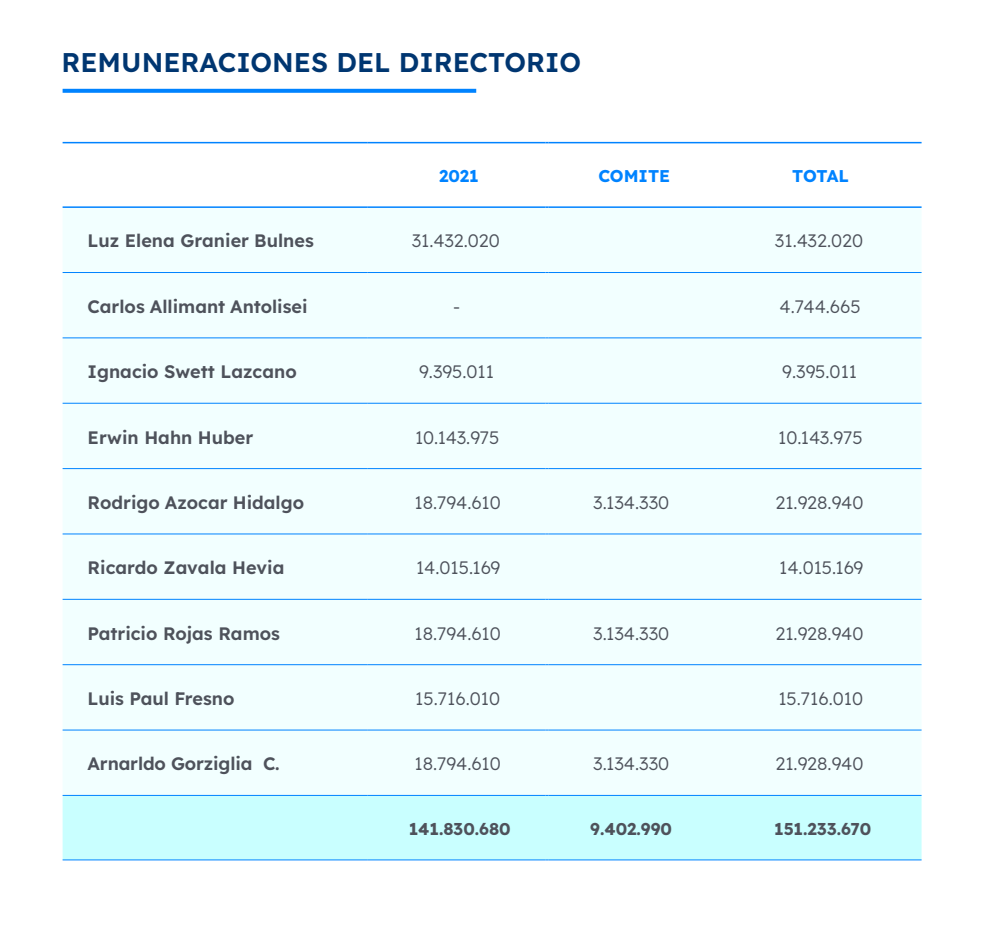
<style>
.page{position:relative;width:982px;height:927px;background:#fff}
.page>*{position:absolute;margin:0;border:0;box-sizing:border-box;transform-origin:0 0}
.t1{font:27px "Lexend";color:#003671}
.t2{font:18px "Lexend";color:#4e525b}
.t3{font:17px "Lexend";color:#4e525b}
.t4{font:17px "Lexend";color:#0083ff}
</style>
<div class="page">
<svg style="left:63px;top:89px;width:413px;height:4px;background:#0c89ff"></svg>
<div style="left:63px;top:208px;width:858px;height:586px;background:#f2ffff"></div>
<div style="left:63px;top:795px;width:858px;height:64px;background:#c9ffff"></div>
<hr style="left:63px;top:272px;width:305px;height:1px;background:#0083ff">
<hr style="left:368px;top:272px;width:177px;height:1px;background:#0083ff">
<hr style="left:548px;top:272px;width:170px;height:1px;background:#0083ff">
<hr style="left:718px;top:272px;width:203px;height:1px;background:#0083ff">
<hr style="left:63px;top:337px;width:305px;height:1px;background:#0083ff">
<hr style="left:368px;top:337px;width:177px;height:1px;background:#0083ff">
<hr style="left:548px;top:337px;width:170px;height:1px;background:#0083ff">
<hr style="left:718px;top:337px;width:203px;height:1px;background:#0083ff">
<hr style="left:63px;top:403px;width:305px;height:1px;background:#0083ff">
<hr style="left:368px;top:403px;width:177px;height:1px;background:#0083ff">
<hr style="left:548px;top:403px;width:170px;height:1px;background:#0083ff">
<hr style="left:718px;top:403px;width:203px;height:1px;background:#0083ff">
<hr style="left:63px;top:468px;width:305px;height:1px;background:#0083ff">
<hr style="left:368px;top:468px;width:177px;height:1px;background:#0083ff">
<hr style="left:548px;top:468px;width:170px;height:1px;background:#0083ff">
<hr style="left:718px;top:468px;width:203px;height:1px;background:#0083ff">
<hr style="left:63px;top:533px;width:305px;height:1px;background:#0083ff">
<hr style="left:368px;top:533px;width:177px;height:1px;background:#0083ff">
<hr style="left:548px;top:533px;width:170px;height:1px;background:#0083ff">
<hr style="left:718px;top:533px;width:203px;height:1px;background:#0083ff">
<hr style="left:63px;top:599px;width:305px;height:1px;background:#0083ff">
<hr style="left:368px;top:599px;width:177px;height:1px;background:#0083ff">
<hr style="left:548px;top:599px;width:170px;height:1px;background:#0083ff">
<hr style="left:718px;top:599px;width:203px;height:1px;background:#0083ff">
<hr style="left:63px;top:664px;width:305px;height:1px;background:#0083ff">
<hr style="left:368px;top:664px;width:177px;height:1px;background:#0083ff">
<hr style="left:548px;top:664px;width:170px;height:1px;background:#0083ff">
<hr style="left:718px;top:664px;width:203px;height:1px;background:#0083ff">
<hr style="left:63px;top:729px;width:305px;height:1px;background:#0083ff">
<hr style="left:368px;top:729px;width:177px;height:1px;background:#0083ff">
<hr style="left:548px;top:729px;width:170px;height:1px;background:#0083ff">
<hr style="left:718px;top:729px;width:203px;height:1px;background:#0083ff">
<hr style="left:63px;top:142px;width:305px;height:1px;background:#0083ff">
<hr style="left:368px;top:142px;width:177px;height:1px;background:#0083ff">
<hr style="left:548px;top:142px;width:170px;height:1px;background:#0083ff">
<hr style="left:718px;top:142px;width:203px;height:1px;background:#0083ff">
<hr style="left:63px;top:206px;width:305px;height:2px;background:#0083ff">
<hr style="left:368px;top:206px;width:177px;height:2px;background:#0083ff">
<hr style="left:548px;top:206px;width:170px;height:2px;background:#0083ff">
<hr style="left:718px;top:206px;width:203px;height:2px;background:#0083ff">
<hr style="left:63px;top:794px;width:305px;height:1px;background:#0083ff">
<hr style="left:368px;top:794px;width:177px;height:1px;background:#0083ff">
<hr style="left:548px;top:794px;width:170px;height:1px;background:#0083ff">
<hr style="left:718px;top:794px;width:203px;height:1px;background:#0083ff">
<hr style="left:63px;top:859px;width:305px;height:1px;background:#0083ff">
<hr style="left:368px;top:859px;width:177px;height:1px;background:#0083ff">
<hr style="left:548px;top:859px;width:170px;height:1px;background:#0083ff">
<hr style="left:718px;top:859px;width:203px;height:1px;background:#0083ff">
<h1 class="t1" style="left:62px;top:43px;width:521px">REMUNERACIONES DEL DIRECTORIO</h1>
<p class="t4" style="left:439px;top:164px;width:41px">2021</p>
<p class="t4" style="left:598px;top:164px;width:73px">COMITE</p>
<p class="t4" style="left:792px;top:164px;width:58px">TOTAL</p>
<p class="t2" style="left:88px;top:228px;width:228px">Luz Elena Granier Bulnes</p>
<p class="t2" style="left:412px;top:228px;width:90px">31.432.020</p>
<p class="t2" style="left:775px;top:228px;width:90px">31.432.020</p>
<p class="t2" style="left:88px;top:293px;width:221px">Carlos Allimant Antolisei</p>
<p class="t2" style="left:453px;top:293px;width:9px">-</p>
<p class="t2" style="left:779px;top:293px;width:83px">4.744.665</p>
<p class="t2" style="left:88px;top:358px;width:210px">Ignacio Swett Lazcano</p>
<p class="t2" style="left:419px;top:358px;width:76px">9.395.011</p>
<p class="t2" style="left:782px;top:358px;width:76px">9.395.011</p>
<p class="t2" style="left:88px;top:424px;width:167px">Erwin Hahn Huber</p>
<p class="t2" style="left:415px;top:424px;width:86px">10.143.975</p>
<p class="t2" style="left:778px;top:424px;width:86px">10.143.975</p>
<p class="t2" style="left:88px;top:489px;width:218px">Rodrigo Azocar Hidalgo</p>
<p class="t2" style="left:414px;top:489px;width:88px">18.794.610</p>
<p class="t2" style="left:593px;top:489px;width:78px">3.134.330</p>
<p class="t2" style="left:775px;top:489px;width:89px">21.928.940</p>
<p class="t2" style="left:88px;top:554px;width:198px">Ricardo Zavala Hevia</p>
<p class="t2" style="left:416px;top:554px;width:86px">14.015.169</p>
<p class="t2" style="left:779px;top:554px;width:86px">14.015.169</p>
<p class="t2" style="left:88px;top:620px;width:194px">Patricio Rojas Ramos</p>
<p class="t2" style="left:414px;top:620px;width:88px">18.794.610</p>
<p class="t2" style="left:593px;top:620px;width:78px">3.134.330</p>
<p class="t2" style="left:775px;top:620px;width:89px">21.928.940</p>
<p class="t2" style="left:88px;top:685px;width:148px">Luis Paul Fresno</p>
<p class="t2" style="left:88px;top:750px;width:194px">Arnarldo Gorziglia C.</p>
<p class="t2" style="left:415px;top:685px;width:86px">15.716.010</p>
<p class="t2" style="left:778px;top:685px;width:86px">15.716.010</p>
<p class="t2" style="left:414px;top:750px;width:88px">18.794.610</p>
<p class="t2" style="left:593px;top:750px;width:78px">3.134.330</p>
<p class="t2" style="left:775px;top:750px;width:89px">21.928.940</p>
<p class="t3" style="left:408px;top:816px;width:103px">141.830.680</p>
<p class="t3" style="left:590px;top:816px;width:83px">9.402.990</p>
<p class="t3" style="left:774px;top:816px;width:98px">151.233.670</p>
</div>
